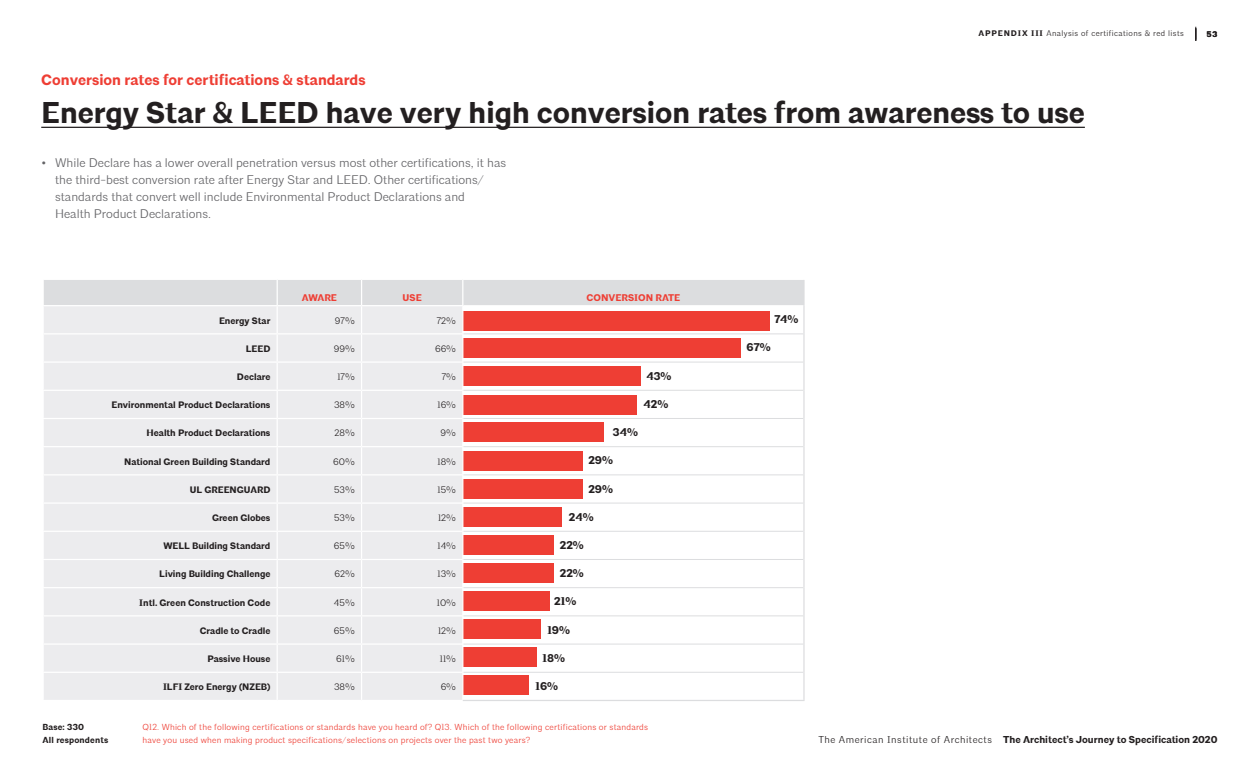
<style>
.page{position:relative;width:1260px;height:765px;background:#fff}
.page>*{position:absolute;margin:0;border:0;box-sizing:border-box;transform-origin:0 0}
.t1{font:700 30px "Architype";color:#231f20}
.t2{font:700 15px "Architype";color:#ee3e34}
.t3{font:300 12.5px/16.9px "Architype";color:#636366}
.t4{font:700 11.25px "Architype";color:#231f20}
.t5{font:700 10px "Architype";color:#231f20}
.t6{font:700 9.75px "Architype";color:#ee3e34}
.t7{font:700 9.38px "Architype";color:#231f20}
.t8{font:300 9.38px "Architype";color:#231f20}
.t9{font:300 8.75px/12.5px "Architype";letter-spacing:.02em;color:#ee3e34}
.t10{font:700 8.75px/12.5px "Architype";letter-spacing:.02em;color:#231f20}
.t11{font:300 8.12px "Architype";letter-spacing:.05em;color:#231f20}
.t12{font:700 8.12px "Architype";color:#231f20}
.s1{font-weight:700}
.s2{font-weight:300}
</style>
<div class="page">
<svg style="left:1195px;top:27px;width:1px;height:14px"></svg>
<hr style="left:41px;top:127px;width:1044px;height:1px;background:#231f20">
<svg style="left:44px;top:280px;width:759px;height:420px"></svg>
<hr style="left:463px;top:334px;width:340px;height:1px;background:#dcdddf">
<hr style="left:463px;top:362px;width:340px;height:1px;background:#dcdddf">
<hr style="left:463px;top:390px;width:340px;height:1px;background:#dcdddf">
<hr style="left:463px;top:418px;width:340px;height:1px;background:#dcdddf">
<hr style="left:463px;top:446px;width:340px;height:1px;background:#dcdddf">
<hr style="left:463px;top:475px;width:340px;height:1px;background:#dcdddf">
<hr style="left:463px;top:503px;width:340px;height:1px;background:#dcdddf">
<hr style="left:463px;top:531px;width:340px;height:1px;background:#dcdddf">
<hr style="left:463px;top:559px;width:340px;height:1px;background:#dcdddf">
<hr style="left:463px;top:587px;width:340px;height:1px;background:#dcdddf">
<hr style="left:463px;top:616px;width:340px;height:1px;background:#dcdddf">
<hr style="left:463px;top:644px;width:340px;height:1px;background:#dcdddf">
<hr style="left:463px;top:672px;width:340px;height:1px;background:#dcdddf">
<hr style="left:803px;top:306px;width:2px;height:28px;background:#dcdddf">
<hr style="left:803px;top:334px;width:2px;height:28px;background:#dcdddf">
<hr style="left:803px;top:362px;width:2px;height:28px;background:#dcdddf">
<hr style="left:803px;top:390px;width:2px;height:28px;background:#dcdddf">
<hr style="left:803px;top:418px;width:2px;height:29px;background:#dcdddf">
<hr style="left:803px;top:447px;width:2px;height:28px;background:#dcdddf">
<hr style="left:803px;top:475px;width:2px;height:28px;background:#dcdddf">
<hr style="left:803px;top:503px;width:2px;height:28px;background:#dcdddf">
<hr style="left:803px;top:531px;width:2px;height:28px;background:#dcdddf">
<hr style="left:803px;top:559px;width:2px;height:29px;background:#dcdddf">
<hr style="left:803px;top:588px;width:2px;height:28px;background:#dcdddf">
<hr style="left:803px;top:616px;width:2px;height:28px;background:#dcdddf">
<hr style="left:803px;top:644px;width:2px;height:28px;background:#dcdddf">
<hr style="left:803px;top:672px;width:2px;height:28px;background:#dcdddf">
<hr style="left:803px;top:280px;width:2px;height:26px;background:#dcdddf">
<hr style="left:463px;top:305px;width:340px;height:1px;background:#fff">
<hr style="left:463px;top:700px;width:342px;height:1px;background:#dcdddf">
<h2 class="t2" style="left:41px;top:70px;width:326px">Conversion rates for certifications &amp; standards</h2>
<p class="t11" style="left:979px;top:28px;width:207px"><span class="s1">APPENDIX III</span> Analysis of certifications &amp; red lists</p>
<p class="t12" style="left:1207px;top:29px;width:12px">53</p>
<h1 class="t1" style="left:41px;top:94px;width:1045px">Energy Star &amp; LEED have very high conversion rates from awareness to use</h1>
<p class="t3" style="left:55px;top:154px;width:453px;text-indent:-14px">• While Declare has a lower overall penetration versus most other certifications, it has the third-best conversion rate after Energy Star and LEED. Other certifications/ standards that convert well include Environmental Product Declarations and<br>Health Product Declarations.</p>
<p class="t6" style="left:302px;top:291px;width:37px">AWARE</p>
<p class="t6" style="left:403px;top:291px;width:21px">USE</p>
<p class="t6" style="left:587px;top:291px;width:95px">CONVERSION RATE</p>
<p class="t7" style="left:219px;top:315px;width:53px">Energy Star</p>
<p class="t8" style="left:335px;top:315px;width:21px">97%</p>
<p class="t8" style="left:437px;top:315px;width:21px">72%</p>
<p class="t7" style="left:246px;top:343px;width:26px">LEED</p>
<p class="t8" style="left:334px;top:343px;width:23px">99%</p>
<p class="t8" style="left:435px;top:343px;width:22px">66%</p>
<p class="t7" style="left:237px;top:371px;width:35px">Declare</p>
<p class="t8" style="left:337px;top:371px;width:19px">17%</p>
<p class="t8" style="left:442px;top:371px;width:16px">7%</p>
<p class="t7" style="left:111px;top:399px;width:160px">Environmental Product Declarations</p>
<p class="t8" style="left:334px;top:399px;width:22px">38%</p>
<p class="t8" style="left:437px;top:399px;width:20px">16%</p>
<p class="t7" style="left:147px;top:428px;width:125px">Health Product Declarations</p>
<p class="t8" style="left:335px;top:428px;width:22px">28%</p>
<p class="t8" style="left:441px;top:428px;width:17px">9%</p>
<p class="t7" style="left:124px;top:456px;width:148px">National Green Building Standard</p>
<p class="t8" style="left:333px;top:456px;width:23px">60%</p>
<p class="t8" style="left:438px;top:456px;width:20px">18%</p>
<p class="t7" style="left:190px;top:484px;width:82px">UL GREENGUARD</p>
<p class="t8" style="left:334px;top:484px;width:22px">53%</p>
<p class="t8" style="left:438px;top:484px;width:20px">15%</p>
<p class="t7" style="left:212px;top:512px;width:60px">Green Globes</p>
<p class="t8" style="left:334px;top:512px;width:22px">53%</p>
<p class="t8" style="left:438px;top:512px;width:19px">12%</p>
<p class="t7" style="left:163px;top:540px;width:109px">WELL Building Standard</p>
<p class="t8" style="left:334px;top:540px;width:22px">65%</p>
<p class="t8" style="left:438px;top:540px;width:20px">14%</p>
<p class="t7" style="left:159px;top:569px;width:113px">Living Building Challenge</p>
<p class="t8" style="left:334px;top:569px;width:22px">62%</p>
<p class="t8" style="left:438px;top:569px;width:20px">13%</p>
<p class="t7" style="left:139px;top:597px;width:133px">Intl. Green Construction Code</p>
<p class="t8" style="left:334px;top:597px;width:22px">45%</p>
<p class="t8" style="left:437px;top:597px;width:21px">10%</p>
<p class="t7" style="left:200px;top:625px;width:72px">Cradle to Cradle</p>
<p class="t8" style="left:334px;top:625px;width:22px">65%</p>
<p class="t8" style="left:438px;top:625px;width:19px">12%</p>
<p class="t7" style="left:208px;top:653px;width:64px">Passive House</p>
<p class="t8" style="left:336px;top:653px;width:20px">61%</p>
<p class="t8" style="left:440px;top:653px;width:18px">11%</p>
<p class="t7" style="left:163px;top:681px;width:109px">ILFI Zero Energy (NZEB)</p>
<p class="t8" style="left:334px;top:681px;width:22px">38%</p>
<p class="t8" style="left:441px;top:681px;width:17px">6%</p>
<p class="t4" style="left:646px;top:369px;width:27px">43%</p>
<p class="t4" style="left:644px;top:397px;width:26px">42%</p>
<p class="t4" style="left:613px;top:425px;width:27px">34%</p>
<p class="t4" style="left:589px;top:454px;width:26px">29%</p>
<p class="t4" style="left:589px;top:482px;width:26px">29%</p>
<p class="t4" style="left:569px;top:510px;width:26px">24%</p>
<p class="t4" style="left:560px;top:538px;width:25px">22%</p>
<p class="t4" style="left:560px;top:566px;width:25px">22%</p>
<p class="t4" style="left:554px;top:595px;width:23px">21%</p>
<p class="t4" style="left:547px;top:623px;width:24px">19%</p>
<p class="t4" style="left:542px;top:651px;width:24px">18%</p>
<p class="t4" style="left:536px;top:679px;width:24px">16%</p>
<p class="t9" style="left:142px;top:721px;width:507px">Q12. Which of the following certifications or standards have you heard of? Q13. Which of the following certifications or standards have you used when making product specifications/selections on projects over the past two years?</p>
<p class="t10" style="left:42px;top:721px;width:67px">Base: 330<br>All respondents</p>
<p class="t4" style="left:774px;top:313px;width:26px">74%</p>
<p class="t4" style="left:747px;top:341px;width:26px">67%</p>
<p class="t5" style="left:818px;top:733px;width:401px"><span class="s2">The American Institute of Architects</span> The Architect’s Journey to Specification 2020</p>
</div>
